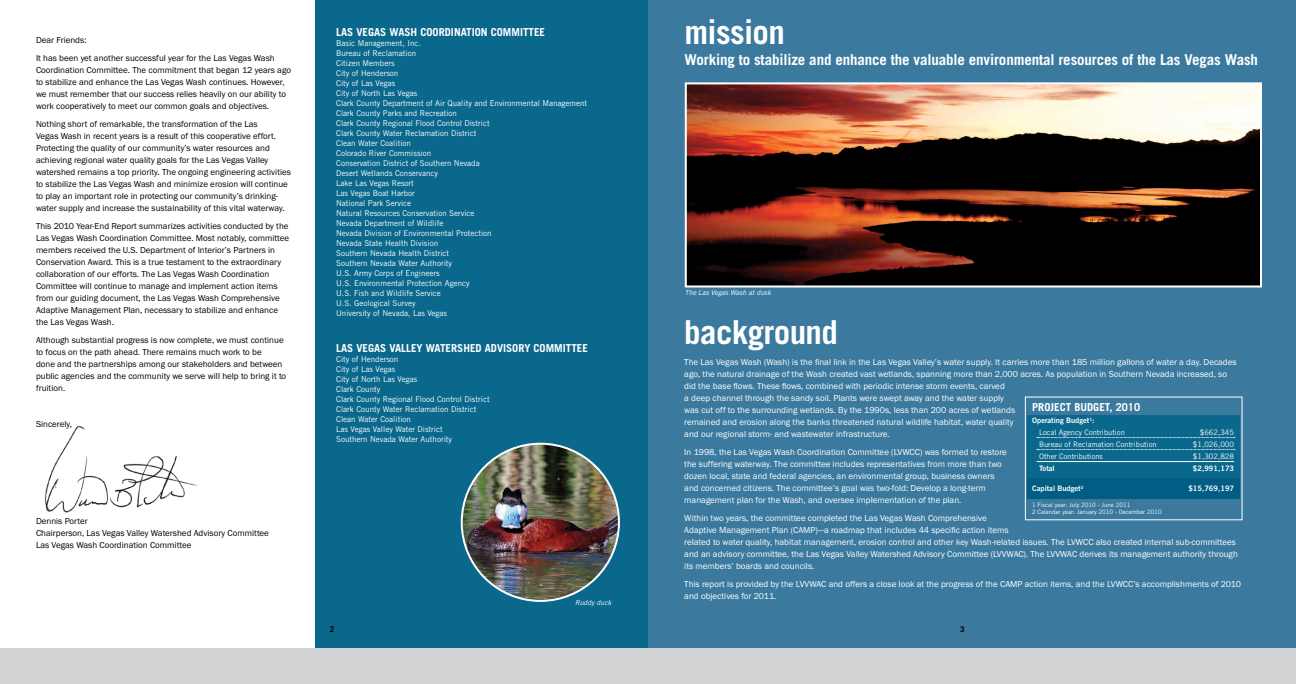
<style>
.page{position:relative;width:1296px;height:684px;background:#fff}
.page>*{position:absolute;margin:0;border:0;box-sizing:border-box;transform-origin:0 0}
.t1{font:700 33px "Trade Gothic LT Std";letter-spacing:-.02em;color:#fff}
.t2{font:700 15px "Trade Gothic LT Std";letter-spacing:-.01em;color:#fff}
.t3{font:700 11px "Trade Gothic LT Std";color:#fff}
.t4{font:9px/12px "Franklin Got ITC";color:#000}
.t5{font:9px/12px "Franklin Got ITC";color:#fff}
.t6{font:8px/10px "Trade Gothic LT Std";color:#fff}
.t7{font:700 8px "Trade Gothic LT Std";color:#000}
.t8{font:7.5px "Trade Gothic LT Std";color:#fff}
.t9{font:7.5px "Trade Gothic LT Std Bd 2";color:#fff}
.t10{font:italic 7px "Trade Gothic LT Std";color:#fff}
.t11{font:6px/7px "Trade Gothic LT Std";color:#fff}
</style>
<div class="page">
<div style="left:0;top:648px;width:648px;height:36px;background:#d1d3d4"></div>
<div style="left:648px;top:648px;width:648px;height:36px;background:#d1d3d4"></div>
<img style="left:44px;top:425px;width:153px;height:88px">
<div style="left:648px;top:0;width:648px;height:648px;background:#3b7a9e"></div>
<img style="left:688px;top:85px;width:571px;height:200px">
<div style="left:685px;top:82px;width:577px;height:206px;border:2px solid #fff"></div>
<div style="left:315px;top:0;width:333px;height:648px;background:#0a688d"></div>
<div style="left:1028px;top:415px;width:212px;height:64px;background:#0a688d"></div>
<div style="left:1028px;top:479px;width:212px;height:20px;background:#005d83"></div>
<svg style="left:1037px;top:437px;width:198px;height:1px"></svg>
<svg style="left:1037px;top:449px;width:198px;height:1px"></svg>
<hr style="left:1037px;top:461px;width:197px;height:1px;background:#fff">
<img style="left:462px;top:444px;width:157px;height:157px;border-radius:79px">
<p class="t4" style="left:36px;top:31px;width:240px;line-height:18px">Dear Friends:<br>It has been yet another successful year for the Las Vegas Wash</p>
<p class="t4" style="left:36px;top:64px;width:257px">Coordination Committee. The commitment that began 12 years ago to stabilize and enhance the Las Vegas Wash continues. However, we must remember that our success relies heavily on our ability to work cooperatively to meet our common goals and objectives.</p>
<p class="t4" style="left:36px;top:118px;width:257px">Nothing short of remarkable, the transformation of the Las<br>Vegas Wash in recent years is a result of this cooperative effort.<br>Protecting the quality of our community’s water resources and achieving regional water quality goals for the Las Vegas Valley watershed remains a top priority. The ongoing engineering activities to stabilize the Las Vegas Wash and minimize erosion will continue to play an important role in protecting our community’s drinking&shy;water supply and increase the sustainability of this vital waterway.</p>
<p class="t4" style="left:36px;top:220px;width:255px">This 2010 Year-End Report summarizes activities conducted by the Las Vegas Wash Coordination Committee. Most notably, committee members received the U.S. Department of Interior’s Partners in Conservation Award. This is a true testament to the extraordinary collaboration of our efforts. The Las Vegas Wash Coordination Committee will continue to manage and implement action items from our guiding document, the Las Vegas Wash Comprehensive Adaptive Management Plan, necessary to stabilize and enhance the Las Vegas Wash.</p>
<p class="t4" style="left:36px;top:334px;width:252px">Although substantial progress is now complete, we must continue to focus on the path ahead. There remains much work to be<br>done and the partnerships among our stakeholders and between public agencies and the community we serve will help to bring it to fruition.</p>
<p class="t4" style="left:36px;top:418px;width:38px">Sincerely,</p>
<p class="t4" style="left:36px;top:515px;width:234px">Dennis Porter<br>Chairperson, Las Vegas Valley Watershed Advisory Committee<br>Las Vegas Wash Coordination Committee</p>
<p class="t3" style="left:336px;top:25px;width:210px">las vegas wash coordination comm ittee</p>
<p class="t6" style="left:336px;top:38px;width:253px">Basic Management, Inc.<br>Bureau of Reclamation<br>Citizen Members<br>City of Henderson<br>City of Las Vegas<br>City of North Las Vegas<br>Clark County Department of Air Quality and Environmental Management<br>Clark County Parks and Recreation<br>Clark County Regional Flood Control District<br>Clark County Water Reclamation District<br>Clean Water Coalition<br>Colorado River Commission<br>Conservation District of Southern Nevada<br>Desert Wetlands Conservancy<br>Lake Las Vegas Resort<br>Las Vegas Boat Harbor<br>National Park Service<br>Natural Resources Conservation Service<br>Nevada Department of Wildlife<br>Nevada Division of Environmental Protection<br>Nevada State Health Division<br>Southern Nevada Health District<br>Southern Nevada Water Authority<br>U.S. Army Corps of Engineers<br>U.S. Environmental Protection Agency<br>U.S. Fish and Wildlife Service<br>U.S. Geological Survey<br>University of Nevada, Las Vegas</p>
<p class="t3" style="left:336px;top:341px;width:60px">las vegas vall</p>
<p class="t3" style="left:411px;top:341px;width:178px">ey watershed advisory comm ittee</p>
<p class="t6" style="left:336px;top:354px;width:155px">City of Henderson<br>City of Las Vegas<br>City of North Las Vegas<br>Clark County<br>Clark County Regional Flood Control District<br>Clark County Water Reclamation District<br>Clean Water Coalition<br>Las Vegas Valley Water District<br>Southern Nevada Water Authority</p>
<p class="t7" style="left:330px;top:624px;width:6px">2</p>
<p class="t10" style="left:575px;top:599px;width:38px">Ruddy duck</p>
<h1 class="t1" style="left:684px;top:12px;width:102px">mission</h1>
<h2 class="t2" style="left:684px;top:50px;width:575px">Working to stabilize and enhance the valuable environmental resources of the Las Vegas Wash</h2>
<p class="t10" style="left:685px;top:289px;width:87px">The Las Vegas Wash at dusk</p>
<h1 class="t1" style="left:684px;top:312px;width:155px">background</h1>
<p class="t5" style="left:684px;top:356px;width:554px">The Las Vegas Wash (Wash) is the final link in the Las Vegas Valley’s water supply. It carries more than 185 million gallons of water a day. Decades ago, the natural drainage of the Wash created vast wetlands, spanning more than 2,000 acres. As population in Southern Nevada increased, so did the base flows. These flows, combined with periodic intense storm events, carved<br>a deep channel through the sandy soil. Plants were swept away and the water supply<br>was cut off to the surrounding wetlands. By the 1990s, less than 200 acres of wetlands<br>remained and erosion along the banks threatened natural wildlife habitat, water quality<br>and our regional storm- and wastewater infrastructure.</p>
<p class="t5" style="left:684px;top:446px;width:324px">In 1998, the Las Vegas Wash Coordination Committee (LVWCC) was formed to restore the suffering waterway. The committee includes representatives from more than two dozen local, state and federal agencies, an environmental group, business owners and concerned citizens. The committee’s goal was two-fold: Develop a long-term management plan for the Wash, and oversee implementation of the plan.</p>
<p class="t5" style="left:684px;top:512px;width:555px">Within two years, the committee completed the Las Vegas Wash Comprehensive<br>Adaptive Management Plan (CAMP)—a roadmap that includes 44 specific action items<br>related to water quality, habitat management, erosion control and other key Wash-related issues. The LVWCC also created internal sub-committees and an advisory committee, the Las Vegas Valley Watershed Advisory Committee (LVVWAC). The LVVWAC derives its management authority through its members’ boards and councils.</p>
<p class="t5" style="left:684px;top:578px;width:558px">This report is provided by the LVVWAC and offers a close look at the progress of the CAMP action items, and the LVWCC’s accomplishments of 2010 and objectives for 2011.</p>
<p class="t7" style="left:960px;top:624px;width:6px">3</p>
<p class="t3" style="left:1032px;top:401px;width:62px">PROJECT BUDGET</p>
<p class="t3" style="left:1110px;top:401px;width:32px">, 2010</p>
<p class="t9" style="left:1032px;top:416px;width:64px">Operating Budget<sup>1</sup>:</p>
<p class="t8" style="left:1039px;top:428px;width:87px">Local Agency Contribution</p>
<p class="t8" style="left:1200px;top:428px;width:36px">$662,345</p>
<p class="t8" style="left:1039px;top:440px;width:119px">Bureau of Reclamation Contribution</p>
<p class="t8" style="left:1193px;top:440px;width:43px">$1,026,000</p>
<p class="t8" style="left:1039px;top:452px;width:65px">Other Contributions</p>
<p class="t8" style="left:1193px;top:452px;width:43px">$1,302,828</p>
<p class="t9" style="left:1039px;top:464px;width:17px">Total</p>
<p class="t9" style="left:1193px;top:464px;width:43px">$2,991,173</p>
<p class="t9" style="left:1032px;top:484px;width:53px">Capital Budget<sup>2</sup></p>
<p class="t9" style="left:1188px;top:484px;width:47px">$15,769,197</p>
<p class="t11" style="left:1032px;top:502px;width:131px">1 Fiscal year: July 2010 - June 2011<br>2 Calendar year: January 2010 - December 2010</p>
</div>
